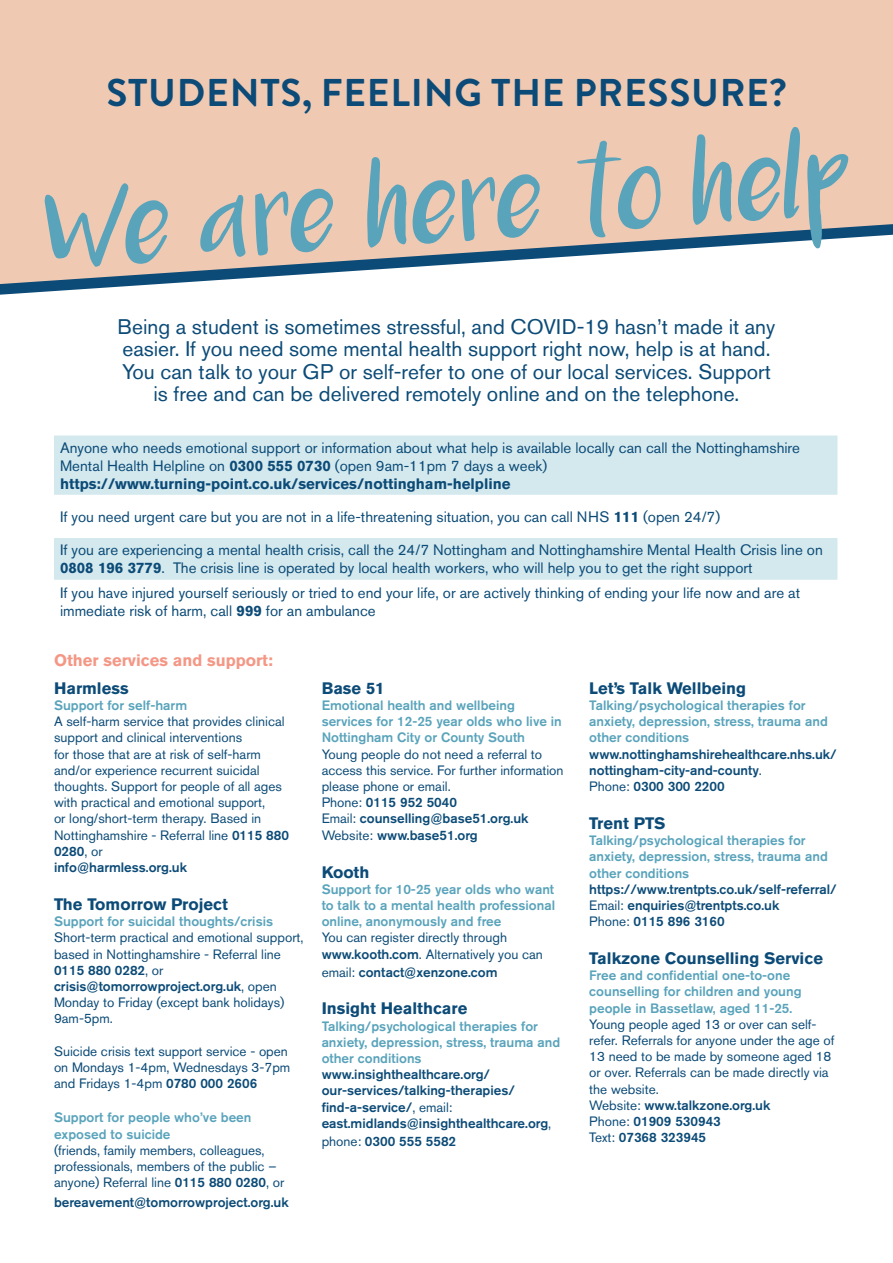
<style>
.page{position:relative;width:893px;height:1263px;background:#fff}
.page>*{position:absolute;margin:0;border:0;box-sizing:border-box;transform-origin:0 0}
.t1{font:italic 60.45px "Luna";color:#59a3bb}
.t2{font:700 38.7px "Brandon Grotesque";letter-spacing:.02em;color:#0c4b77}
.t3{font:21px/22.5px "Akzidenz Grotesk BE";color:#0c4b77;text-align:center}
.t4{font:700 16.5px "Akzidenz Grotesk BE";color:#0c4b77}
.t5{font:700 16.5px "Akzidenz Grotesk BE";color:#f49785}
.t6{font:15px/18px "Akzidenz Grotesk BE";color:#0c4b77}
.t7{font:13.5px/16.2px "Akzidenz Grotesk BE";color:#0c4b77}
.t8{font:500 13.5px/16.2px "Akzidenz Grotesk BE";color:#59a3bb}
.t9{font:500 13.5px/16.2px "Akzidenz Grotesk BE";color:#0c4b77}
.s1{font-weight:700}
.s2{font-weight:500}
.s3{font-weight:400}
</style>
<div class="page">
<svg style="left:0;top:0;width:893px;height:284px;background:#e9c8b6"></svg>
<div style="left:54px;top:435px;width:783px;height:145px;background:#d4e9ee"></div>
<div style="left:54px;top:495px;width:783px;height:42px;background:#fff"></div>
<h2 class="t2" style="left:106px;top:65px;width:682px">STUDENTS, FEELING THE PRESSURE?</h2>
<h1 class="t1" style="left:35px;top:215px;width:811px;rotate:-4deg">We are here to help</h1>
<p class="t3" style="left:118px;top:315px;width:659px">Being a student is sometimes stressful, and COVID-19 hasn’t made it any easier. If you need some mental health support right now, help is at hand.<br>You can talk to your GP or self-refer to one of our local services. Support is free and can be delivered remotely online and on the telephone.</p>
<p class="t6" style="left:60px;top:438px;width:742px">Anyone who needs emotional support or information about what help is available locally can call the Nottinghamshire<br>Mental Health Helpline on <span class="s1">0300 555 0730</span> (open 9am-11pm 7 days a week) <span class="s1">https://www.turning-point.co.uk/services/nottingham-helpline</span></p>
<p class="t6" style="left:60px;top:507px;width:662px">If you need urgent care but you are not in a life-threatening situation, you can call NHS <span class="s1">111</span> (open 24/7)</p>
<p class="t6" style="left:60px;top:541px;width:764px">If you are experiencing a mental health crisis, call the 24/7 Nottingham and Nottinghamshire Mental Health Crisis line on<br><span class="s1">0808 196 3779</span>. The crisis line is operated by local health workers, who will help you to get the right support</p>
<p class="t6" style="left:60px;top:583px;width:742px">If you have injured yourself seriously or tried to end your life, or are actively thinking of ending your life now and are at immediate risk of harm, call <span class="s1">999</span> for an ambulance</p>
<p class="t5" style="left:54px;top:650px;width:220px">Other services and support:</p>
<p class="t4" style="left:54px;top:678px;width:76px">Harmless</p>
<p class="t8" style="left:54px;top:697px;width:135px">Support for self-harm</p>
<p class="t7" style="left:54px;top:713px;width:236px">A self-harm service that provides clinical support and clinical interventions<br>for those that are at risk of self-harm and/or experience recurrent suicidal thoughts. Support for people of all ages with practical and emotional support,<br>or long/short-term therapy. Based in Nottinghamshire - Referral line <span class="s2">0115 880<br>0280</span>, or<br><span class="s2">info@harmless.org.uk</span></p>
<p class="t4" style="left:54px;top:894px;width:175px">The Tomorrow Project</p>
<p class="t8" style="left:54px;top:913px;width:221px">Support for suicidal thoughts/crisis</p>
<p class="t7" style="left:54px;top:929px;width:251px">Short-term practical and emotional support, based in Nottinghamshire - Referral line<br><span class="s2">0115 880 0282</span>, or <span class="s2">crisis@tomorrowproject.org.uk</span>, open<br>Monday to Friday (except bank holidays)<br>9am-5pm.</p>
<p class="t7" style="left:54px;top:1043px;width:238px">Suicide crisis text support service - open on Mondays 1-4pm, Wednesdays 3-7pm and Fridays 1-4pm <span class="s2">0780 000 2606</span></p>
<p class="t8" style="left:54px;top:1109px;width:199px">Support for people who’ve been exposed to suicide</p>
<p class="t7" style="left:54px;top:1142px;width:232px">(friends, family members, colleagues, professionals, members of the public – anyone) Referral line <span class="s2">0115 880 0280</span>, or</p>
<p class="t9" style="left:54px;top:1194px;width:236px">bereavement@tomorrowproject.org.uk</p>
<p class="t4" style="left:322px;top:678px;width:64px">Base 51</p>
<p class="t8" style="left:322px;top:697px;width:242px">Emotional health and wellbeing services for 12-25 year olds who live in<br>Nottingham City or County South</p>
<p class="t7" style="left:322px;top:746px;width:243px">Young people do not need a referral to access this service. For further information please phone or email.<br>Phone: <span class="s2">0115 952 5040<br></span>Email: <span class="s2">counselling@base51.org.uk<br></span>Website: <span class="s2">www.base51.org</span></p>
<p class="t4" style="left:322px;top:862px;width:49px">Kooth</p>
<p class="t8" style="left:322px;top:880px;width:235px;text-align:justify">Support for 10-25 year olds who want to talk to a mental health professional online, anonymously and free</p>
<p class="t7" style="left:322px;top:929px;width:223px">You can register directly through <span class="s2">www.kooth.com</span>. Alternatively you can</p>
<p class="t9" style="left:322px;top:963px;width:177px"><span class="s3">email:</span> contact@xenzone.com</p>
<p class="t4" style="left:322px;top:999px;width:147px">Insight Healthcare</p>
<p class="t8" style="left:322px;top:1017px;width:240px">Talking/psychological therapies for anxiety, depression, stress, trauma and other conditions</p>
<p class="t9" style="left:322px;top:1066px;width:231px">www.insighthealthcare.org/ our-services/talking-therapies/ find-a-service/<span class="s3">, email: </span>east.midlands@insighthealthcare.org<span class="s3">,</span></p>
<p class="t9" style="left:322px;top:1132px;width:136px"><span class="s3">phone:</span> 0300 555 5582</p>
<p class="t4" style="left:589px;top:678px;width:158px">Let’s Talk Wellbeing</p>
<p class="t8" style="left:589px;top:697px;width:240px">Talking/psychological therapies for anxiety, depression, stress, trauma and other conditions</p>
<p class="t9" style="left:589px;top:745px;width:249px">www.nottinghamshirehealthcare.nhs.uk/ nottingham-city-and-county<span class="s3">.<br>Phone:</span> 0300 300 2200</p>
<p class="t4" style="left:589px;top:813px;width:78px">Trent PTS</p>
<p class="t8" style="left:589px;top:832px;width:240px">Talking/psychological therapies for anxiety, depression, stress, trauma and other conditions</p>
<p class="t9" style="left:589px;top:880px;width:249px">https://www.trentpts.co.uk/self-referral/<br><span class="s3">Email:</span> enquiries@trentpts.co.uk<br><span class="s3">Phone:</span> 0115 896 3160</p>
<p class="t4" style="left:589px;top:948px;width:235px">Talkzone Counselling Service</p>
<p class="t8" style="left:589px;top:967px;width:214px">Free and confidential one-to-one counselling for children and young people in Bassetlaw, aged 11-25.</p>
<p class="t7" style="left:589px;top:1016px;width:247px">Young people aged 13 or over can self&shy;refer. Referrals for anyone under the age of<br>13 need to be made by someone aged 18 or over. Referrals can be made directly via the website.<br>Website: <span class="s2">www.talkzone.org.uk<br></span>Phone: <span class="s2">01909 530943<br></span>Text: <span class="s2">07368 323945</span></p>
</div>
